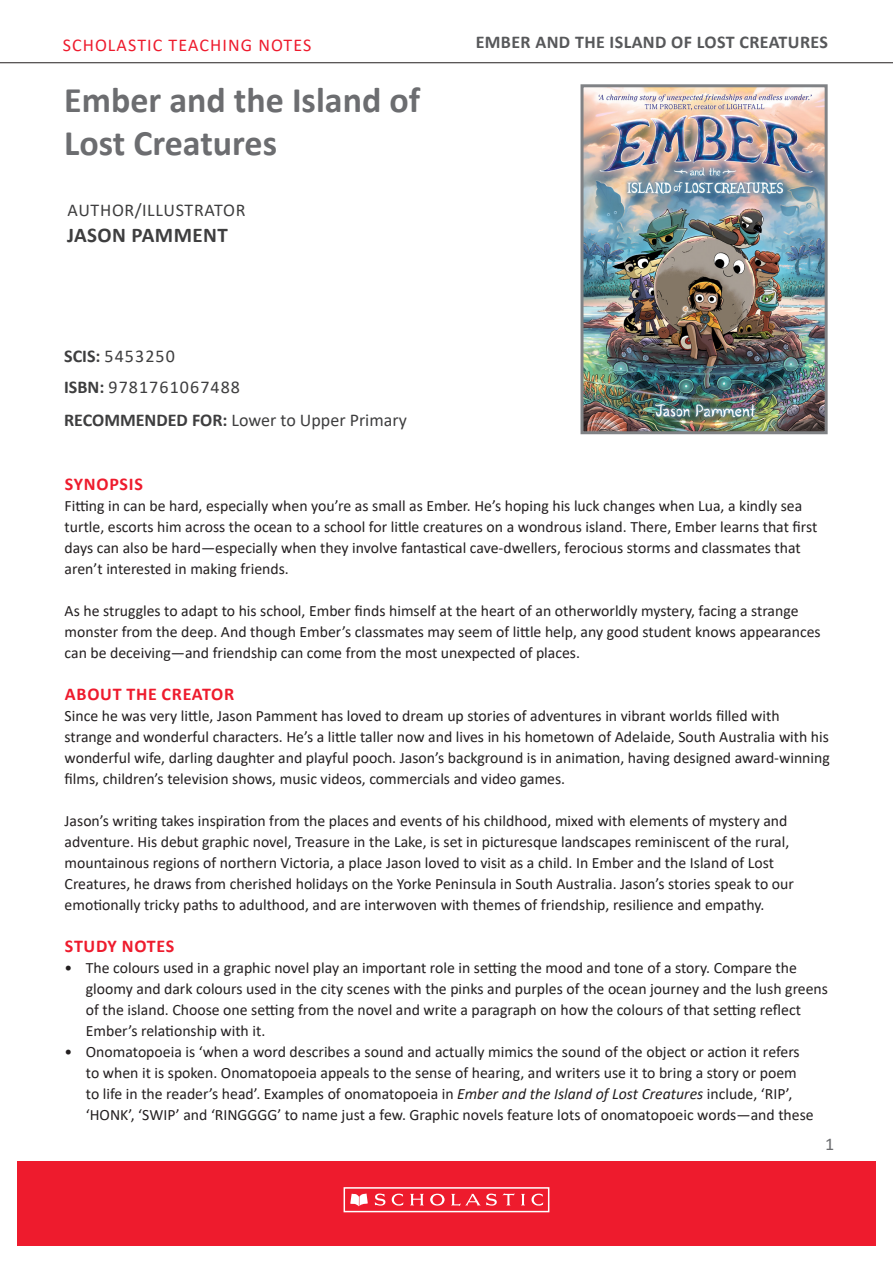
<style>
.page{position:relative;width:893px;height:1263px;background:#fff}
.page>*{position:absolute;margin:0;border:0;box-sizing:border-box;transform-origin:0 0}
.t1{font:700 36px "Calibri";color:#6c6d70}
.t2{font:700 21px "Calibri";letter-spacing:.02em;color:#3e3e3f}
.t3{font:18px "Calibri";color:#3e3e3f}
.SUB_HEAD_1{font:700 18px "Calibri";letter-spacing:.04em;color:#ee1b2d}
.t4{font:700 18px "Calibri";letter-spacing:.02em;color:#57585a}
.t5{font:18px "Calibri";letter-spacing:.06em;color:#3e3e3f}
.t6{font:18px "Calibri";letter-spacing:.06em;color:#ee1b2d}
.t7{font:18px "Calibri";letter-spacing:.04em;color:#3e3e3f}
.t8{font:18px "Calibri";color:#6c6d70}
.Body_Copy__no_space{font:15.75px/21px "Calibri";color:#231f20}
.s1{font-weight:700}
.s2{font-style:italic}
</style>
<div class="page">
<hr style="left:0;top:62px;width:893px;height:1px;background:#231f20">
<div style="left:17px;top:1161px;width:859px;height:85px;background:#ee1b2d"></div>
<div style="left:344px;top:1187px;width:205px;height:25px;border:2px solid #fff"></div>
<svg style="left:350px;top:1193px;width:18px;height:13px"></svg>
<svg style="left:375px;top:1193px;width:28px;height:13px"></svg>
<svg style="left:410px;top:1194px;width:14px;height:11px"></svg>
<svg style="left:521px;top:1194px;width:4px;height:11px"></svg>
<svg style="left:531px;top:1193px;width:12px;height:13px"></svg>
<svg style="left:430px;top:1194px;width:15px;height:11px"></svg>
<svg style="left:451px;top:1193px;width:64px;height:13px"></svg>
<img style="left:584px;top:88px;width:240px;height:342px">
<div style="left:580px;top:84px;width:248px;height:350px;border:3px solid #808285"></div>
<p class="t6" style="left:63px;top:32px;width:250px">SCHOLASTIC TEACHING NOTES</p>
<p class="t4" style="left:476px;top:30px;width:354px">EMBER AND THE ISLAND OF LOST CREATURES</p>
<p class="t1" style="left:64px;top:75px;width:358px">Ember and the Island of</p>
<p class="t1" style="left:64px;top:118px;width:214px">Lost Creatures</p>
<p class="t7" style="left:68px;top:198px;width:180px">AUTHOR/ILLUSTRATOR</p>
<p class="t2" style="left:67px;top:220px;width:162px">JASON PAMMENT</p>
<p class="t5" style="left:64px;top:344px;width:112px"><span class="s1">SCIS:</span> 5453250</p>
<p class="t5" style="left:64px;top:374px;width:177px"><span class="s1">ISBN:</span> 9781761067488</p>
<p class="t3" style="left:64px;top:407px;width:344px"><span class="s1">RECOMMENDED FOR:</span> Lower to Upper Primary</p>
<p class="SUB_HEAD_1" style="left:65px;top:471px;width:79px">SYNOPSIS</p>
<p class="Body_Copy__no_space" style="left:65px;top:495px;width:754px">Fitting in can be hard, especially when you’re as small as Ember. He’s hoping his luck changes when Lua, a kindly sea turtle, escorts him across the ocean to a school for little creatures on a wondrous island. There, Ember learns that first days can also be hard—especially when they involve fantastical cave-dwellers, ferocious storms and classmates that aren’t interested in making friends.</p>
<p class="Body_Copy__no_space" style="left:65px;top:600px;width:758px">As he struggles to adapt to his school, Ember finds himself at the heart of an otherworldly mystery, facing a strange monster from the deep. And though Ember’s classmates may seem of little help, any good student knows appearances can be deceiving—and friendship can come from the most unexpected of places.</p>
<p class="SUB_HEAD_1" style="left:65px;top:681px;width:171px">ABOUT THE CREATOR</p>
<p class="Body_Copy__no_space" style="left:65px;top:705px;width:767px">Since he was very little, Jason Pamment has loved to dream up stories of adventures in vibrant worlds filled with strange and wonderful characters. He’s a little taller now and lives in his hometown of Adelaide, South Australia with his wonderful wife, darling daughter and playful pooch. Jason’s background is in animation, having designed award-winning films, children’s television shows, music videos, commercials and video games.</p>
<p class="Body_Copy__no_space" style="left:65px;top:810px;width:731px">Jason’s writing takes inspiration from the places and events of his childhood, mixed with elements of mystery and adventure. His debut graphic novel, Treasure in the Lake, is set in picturesque landscapes reminiscent of the rural, mountainous regions of northern Victoria, a place Jason loved to visit as a child. In Ember and the Island of Lost Creatures, he draws from cherished holidays on the Yorke Peninsula in South Australia. Jason’s stories speak to our emotionally tricky paths to adulthood, and are interwoven with themes of friendship, resilience and empathy.</p>
<p class="SUB_HEAD_1" style="left:65px;top:933px;width:111px">STUDY NOTES</p>
<p class="Body_Copy__no_space" style="left:86px;top:957px;width:744px;text-indent:-21px">• The colours used in a graphic novel play an important role in setting the mood and tone of a story. Compare the gloomy and dark colours used in the city scenes with the pinks and purples of the ocean journey and the lush greens of the island. Choose one setting from the novel and write a paragraph on how the colours of that setting reflect Ember’s relationship with it.</p>
<p class="Body_Copy__no_space" style="left:86px;top:1041px;width:729px;text-indent:-21px">• Onomatopoeia is ‘when a word describes a sound and actually mimics the sound of the object or action it refers to when it is spoken. Onomatopoeia appeals to the sense of hearing, and writers use it to bring a story or poem to life in the reader’s head’. Examples of onomatopoeia in <span class="s2">Ember and the Island of Lost Creatures</span> include, ‘RIP’, ‘HONK’, ‘SWIP’ and ‘RINGGGG’ to name just a few. Graphic novels feature lots of onomatopoeic words—and these</p>
<p class="t8" style="left:825px;top:1131px;width:11px">1</p>
</div>
